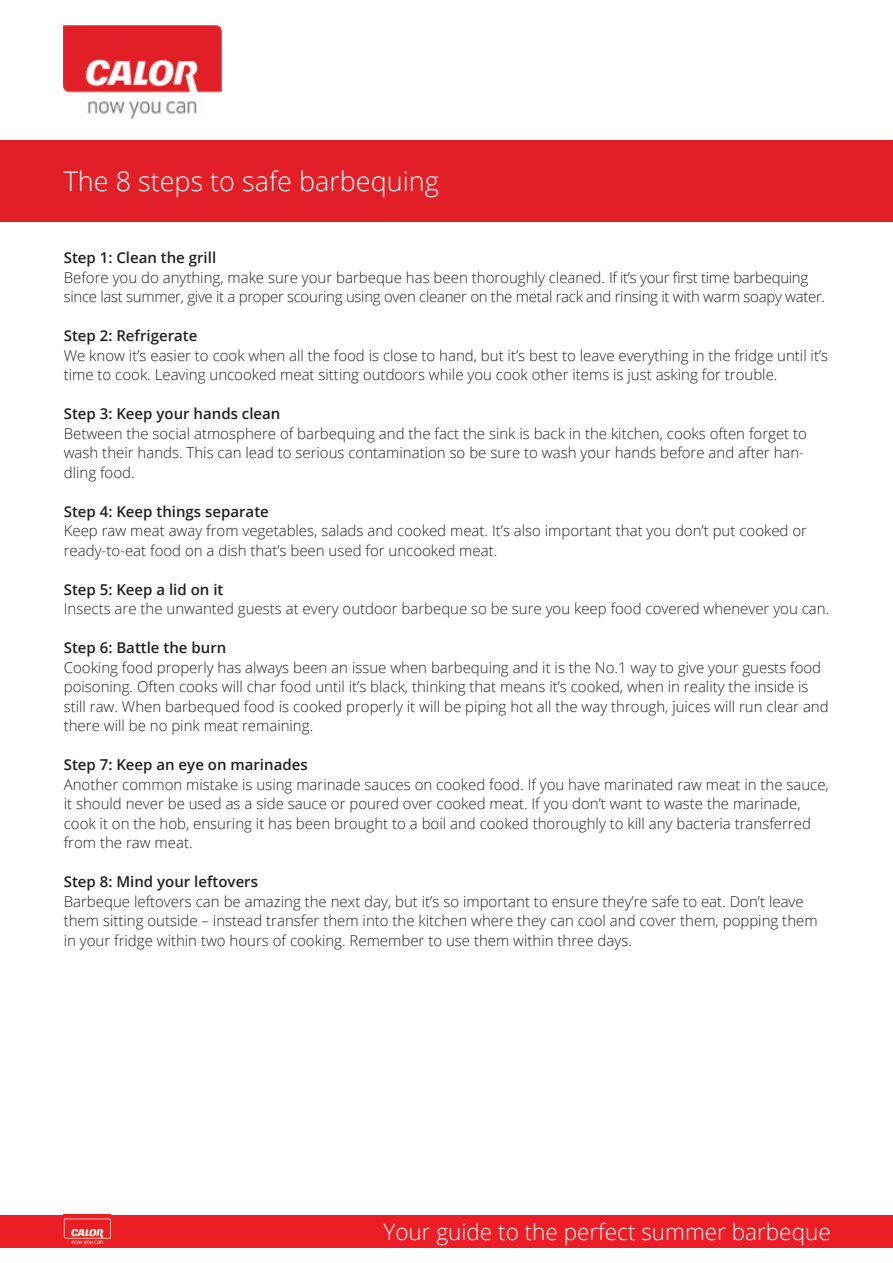
<style>
.page{position:relative;width:893px;height:1263px;background:#fff}
.page>*{position:absolute;margin:0;border:0;box-sizing:border-box;transform-origin:0 0}
.t1{font:300 27px "Open Sans";color:#fff}
.t2{font:300 22.5px "Open Sans";color:#fff}
.t3{font:300 15px/19.5px "Open Sans";color:#231f20}
.t4{font:300 15px/19.5px "Open Sans";letter-spacing:-.02em;color:#231f20}
.t5{font:600 15px "Open Sans";color:#231f20}
</style>
<div class="page">
<div style="left:0;top:141px;width:893px;height:81px;background:#e21e26"></div>
<img style="left:64px;top:25px;width:157px;height:93px">
<div style="left:0;top:1215px;width:893px;height:32px;background:#ec1d24"></div>
<img style="left:64px;top:1218px;width:47px;height:28px">
<p class="t1" style="left:64px;top:163px;width:377px">The 8 steps to safe barbequing</p>
<p class="t5" style="left:64px;top:247px;width:154px">Step 1: Clean the grill</p>
<p class="t4" style="left:64px;top:267px;width:763px">Before you do anything, make sure your barbeque has been thoroughly cleaned. If it’s your first time barbequing since last summer, give it a proper scouring using oven cleaner on the metal rack and rinsing it with warm soapy water.</p>
<p class="t5" style="left:64px;top:325px;width:135px">Step 2: Refrigerate</p>
<p class="t3" style="left:64px;top:345px;width:766px">We know it’s easier to cook when all the food is close to hand, but it’s best to leave everything in the fridge until it’s time to cook. Leaving uncooked meat sitting outdoors while you cook other items is just asking for trouble.</p>
<p class="t5" style="left:64px;top:403px;width:218px">Step 3: Keep your hands clean</p>
<p class="t3" style="left:64px;top:423px;width:745px">Between the social atmosphere of barbequing and the fact the sink is back in the kitchen, cooks often forget to wash their hands. This can lead to serious contamination so be sure to wash your hands before and after han&shy;dling food.</p>
<p class="t5" style="left:64px;top:501px;width:207px">Step 4: Keep things separate</p>
<p class="t3" style="left:64px;top:520px;width:745px">Keep raw meat away from vegetables, salads and cooked meat. It’s also important that you don’t put cooked or ready-to-eat food on a dish that’s been used for uncooked meat.</p>
<p class="t5" style="left:64px;top:579px;width:161px">Step 5: Keep a lid on it</p>
<p class="t3" style="left:64px;top:598px;width:767px">Insects are the unwanted guests at every outdoor barbeque so be sure you keep food covered whenever you can.</p>
<p class="t5" style="left:64px;top:637px;width:164px">Step 6: Battle the burn</p>
<p class="t3" style="left:64px;top:657px;width:766px">Cooking food properly has always been an issue when barbequing and it is the No.1 way to give your guests food poisoning. Often cooks will char food until it’s black, thinking that means it’s cooked, when in reality the inside is still raw. When barbequed food is cooked properly it will be piping hot all the way through, juices will run clear and there will be no pink meat remaining.</p>
<p class="t5" style="left:64px;top:754px;width:245px">Step 7: Keep an eye on marinades</p>
<p class="t3" style="left:64px;top:774px;width:767px">Another common mistake is using marinade sauces on cooked food. If you have marinated raw meat in the sauce, it should never be used as a side sauce or poured over cooked meat. If you don’t want to waste the marinade, cook it on the hob, ensuring it has been brought to a boil and cooked thoroughly to kill any bacteria transferred from the raw meat.</p>
<p class="t5" style="left:64px;top:871px;width:196px">Step 8: Mind your leftovers</p>
<p class="t3" style="left:64px;top:891px;width:755px">Barbeque leftovers can be amazing the next day, but it’s so important to ensure they’re safe to eat. Don’t leave them sitting outside – instead transfer them into the kitchen where they can cool and cover them, popping them in your fridge within two hours of cooking. Remember to use them within three days.</p>
<p class="t2" style="left:383px;top:1216px;width:449px">Your guide to the perfect summer barbeque</p>
</div>
